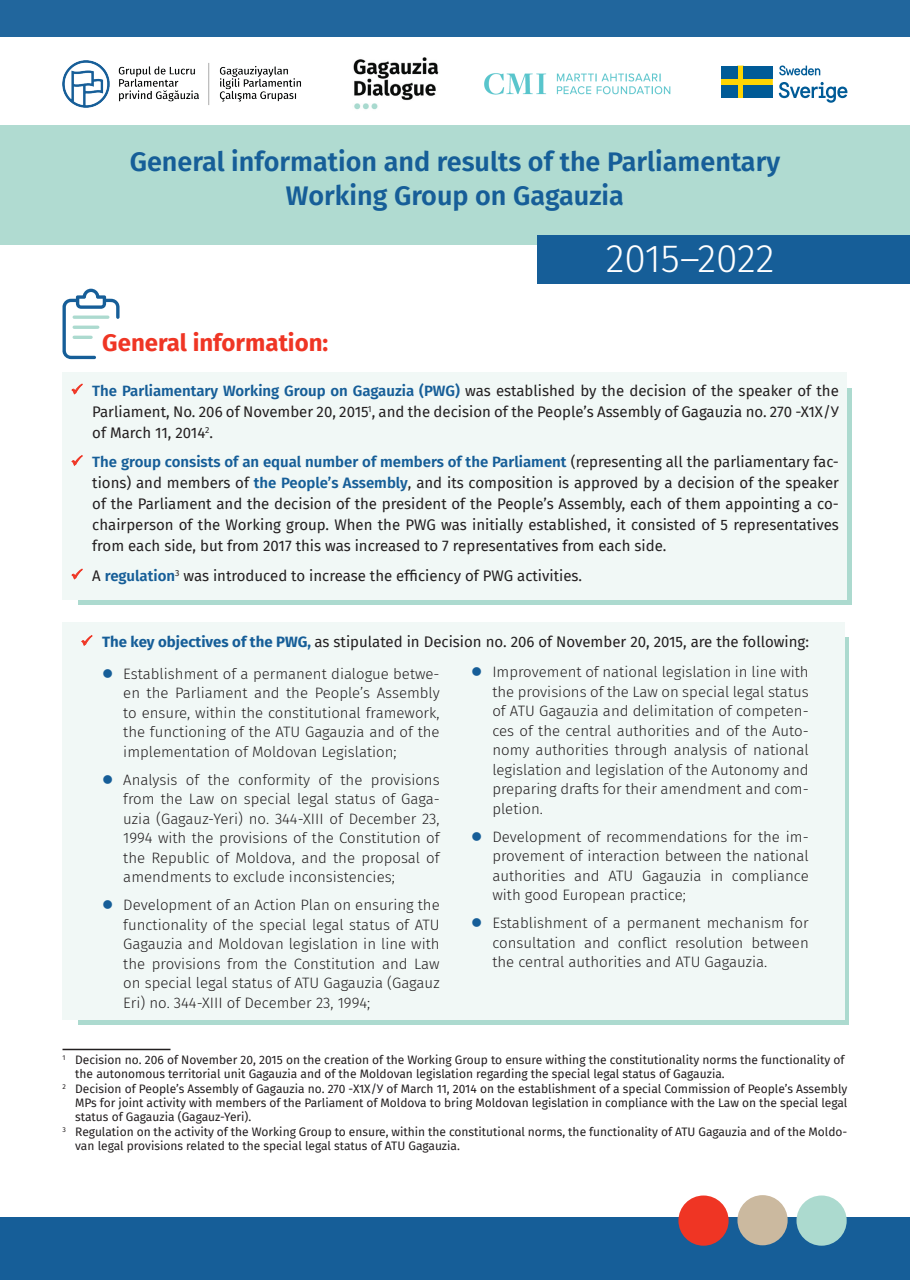
<style>
.page{position:relative;width:910px;height:1280px;background:#fff}
.page>*{position:absolute;margin:0;border:0;box-sizing:border-box;transform-origin:0 0}
.t1{font:300 39px "Fira Sans";color:#fff}
.t2{font:600 27px/34.5px "Fira Sans";color:#165e98;text-align:center}
.t3{font:700 24px "Fira Sans";color:#ef3524}
.t4{font:300 15px/19.5px "Fira Sans";color:#231f20;text-align:justify}
.t5{font:15px/21px "Fira Sans";color:#231f20;text-align:justify}
.t6{font:12px "Fira Sans";color:#231f20}
.s1{color:#ef3524}
.s2{font-weight:600;color:#165e98}
.s3{font-weight:700;color:#165e98}
.s4{color:#165e98}
</style>
<div class="page">
<div style="left:79px;top:389px;width:773px;height:216px;background:#acdacf"></div>
<div style="left:63px;top:372px;width:784px;height:228px;background:#f1f8f6"></div>
<svg style="left:71px;top:383px;width:12px;height:12px"></svg>
<svg style="left:71px;top:455px;width:12px;height:11px"></svg>
<svg style="left:71px;top:568px;width:12px;height:12px"></svg>
<hr style="left:63px;top:1049px;width:108px;height:1px;background:#231f20">
<div style="left:63px;top:622px;width:781px;height:397px;background:#f1f8f6"></div>
<div style="left:0;top:125px;width:910px;height:120px;background:#acdacf"></div>
<div style="left:537px;top:235px;width:373px;height:48px;background:#165e98"></div>
<div style="left:0;top:0;width:910px;height:36px;background:#21669d"></div>
<div style="left:0;top:1217px;width:910px;height:63px;background:#165e98"></div>
<div style="left:678px;top:1195px;width:51px;height:51px;background:#ef3524;border-radius:50%"></div>
<div style="left:737px;top:1195px;width:51px;height:50px;background:#cbb99f;border-radius:50%"></div>
<div style="left:796px;top:1195px;width:51px;height:51px;background:#acdacf;border-radius:50%"></div>
<svg style="left:63px;top:289px;width:57px;height:70px"></svg>
<img style="left:484px;top:73px;width:187px;height:22px">
<img style="left:353px;top:57px;width:86px;height:53px">
<img style="left:63px;top:60px;width:238px;height:48px">
<svg style="left:779px;top:66px;width:41px;height:9px"></svg>
<svg style="left:779px;top:82px;width:68px;height:21px"></svg>
<svg style="left:721px;top:66px;width:52px;height:32px"></svg>
<div style="left:721px;top:66px;width:16px;height:13px;background:#005b97"></div>
<div style="left:744px;top:66px;width:29px;height:13px;background:#005b97"></div>
<div style="left:721px;top:85px;width:16px;height:13px;background:#005b97"></div>
<div style="left:744px;top:85px;width:29px;height:13px;background:#005b97"></div>
<svg style="left:81px;top:635px;width:12px;height:11px"></svg>
<h2 class="t2" style="left:130px;top:142px;width:652px">General information and results of the Parliamentary<br>Working Group on Gagauzia</h2>
<h1 class="t1" style="left:606px;top:230px;width:170px">2015–2022</h1>
<h3 class="t3" style="left:102px;top:322px;width:227px">General information:</h3>
<p class="t5" style="left:92px;top:379px;width:748px;text-indent:-21px"><span class="s1">✓</span> <span class="s2">The Parliamentary Working Group on Gagauzia (PWG)</span> was established by the decision of the speaker of the Parliament, No. 206 of November 20, 2015<sup>1</sup>, and the decision of the People’s Assembly of Gagauzia no. 270 -Х1Х/У of March 11, 2014<sup>2</sup>.</p>
<p class="t5" style="left:92px;top:451px;width:748px;text-indent:-21px"><span class="s1">✓</span> <span class="s2">The group consists of an equal number of members of the Parliament</span> (representing all the parliamentary fac&shy;tions) and members of <span class="s2">the People’s Assembly</span>, and its composition is approved by a decision of the speaker of the Parliament and the decision of the president of the People’s Assembly, each of them appointing a co&shy;chairperson of the Working group. When the PWG was initially established, it consisted of 5 representatives from each side, but from 2017 this was increased to 7 representatives from each side.</p>
<p class="t5" style="left:71px;top:564px;width:513px"><span class="s1">✓</span> A <span class="s2">regulation</span><sup>3</sup> was introduced to increase the efficiency of PWG activities.</p>
<p class="t5" style="left:81px;top:631px;width:730px"><span class="s1">✓</span> <span class="s3">The key objectives of the PWG,</span> as stipulated in Decision no. 206 of November 20, 2015, are the following:</p>
<p class="t4" style="left:123px;top:663px;width:318px;text-indent:-21px"><span class="s4">●</span> Establishment of a permanent dialogue betwe&shy;en the Parliament and the People’s Assembly to ensure, within the constitutional framework, the functioning of the ATU Gagauzia and of the implementation of Moldovan Legislation;</p>
<p class="t4" style="left:123px;top:769px;width:318px;text-indent:-21px"><span class="s4">●</span> Analysis of the conformity of the provisions from the Law on special legal status of Gaga&shy;uzia (Gagauz-Yeri) no. 344-XIII of December 23, 1994 with the provisions of the Constitution of the Republic of Moldova, and the proposal of amendments to exclude inconsistencies;</p>
<p class="t4" style="left:123px;top:895px;width:318px;text-indent:-21px"><span class="s4">●</span> Development of an Action Plan on ensuring the functionality of the special legal status of ATU Gagauzia and Moldovan legislation in line with the provisions from the Constitution and Law on special legal status of ATU Gagauzia (Gagauz Eri) no. 344-XIII of December 23, 1994;</p>
<p class="t4" style="left:492px;top:662px;width:318px;text-indent:-21px"><span class="s4">●</span> Improvement of national legislation in line with the provisions of the Law on special legal status of ATU Gagauzia and delimitation of competen&shy;ces of the central authorities and of the Auto&shy;nomy authorities through analysis of national legislation and legislation of the Autonomy and preparing drafts for their amendment and com&shy;pletion.</p>
<p class="t4" style="left:492px;top:826px;width:318px;text-indent:-21px"><span class="s4">●</span> Development of recommendations for the im&shy;provement of interaction between the national authorities and ATU Gagauzia in compliance with good European practice;</p>
<p class="t4" style="left:492px;top:913px;width:318px;text-indent:-21px"><span class="s4">●</span> Establishment of a permanent mechanism for consultation and conflict resolution between the central authorities and ATU Gagauzia.</p>
<p class="t6" style="left:63px;top:1051px;width:783px"><sup>1</sup> Decision no. 206 of November 20, 2015 on the creation of the Working Group to ensure withing the constitutionality norms the functionality of</p>
<p class="t6" style="left:75px;top:1065px;width:651px">the autonomous territorial unit Gagauzia and of the Moldovan legislation regarding the special legal status of Gagauzia.</p>
<p class="t6" style="left:63px;top:1079px;width:786px"><sup>2</sup> Decision of People’s Assembly of Gagauzia no. 270 -Х1Х/У of March 11, 2014 on the establishment of a special Commission of People’s Assembly</p>
<p class="t6" style="left:75px;top:1094px;width:774px">MPs for joint activity with members of the Parliament of Moldova to bring Moldovan legislation in compliance with the Law on the special legal</p>
<p class="t6" style="left:75px;top:1108px;width:178px">status of Gagauzia (Gagauz-Yeri).</p>
<p class="t6" style="left:63px;top:1123px;width:786px"><sup>3</sup> Regulation on the activity of the Working Group to ensure, within the constitutional norms, the functionality of ATU Gagauzia and of the Moldo-</p>
<p class="t6" style="left:75px;top:1137px;width:386px">van legal provisions related to the special legal status of ATU Gagauzia.</p>
</div>
